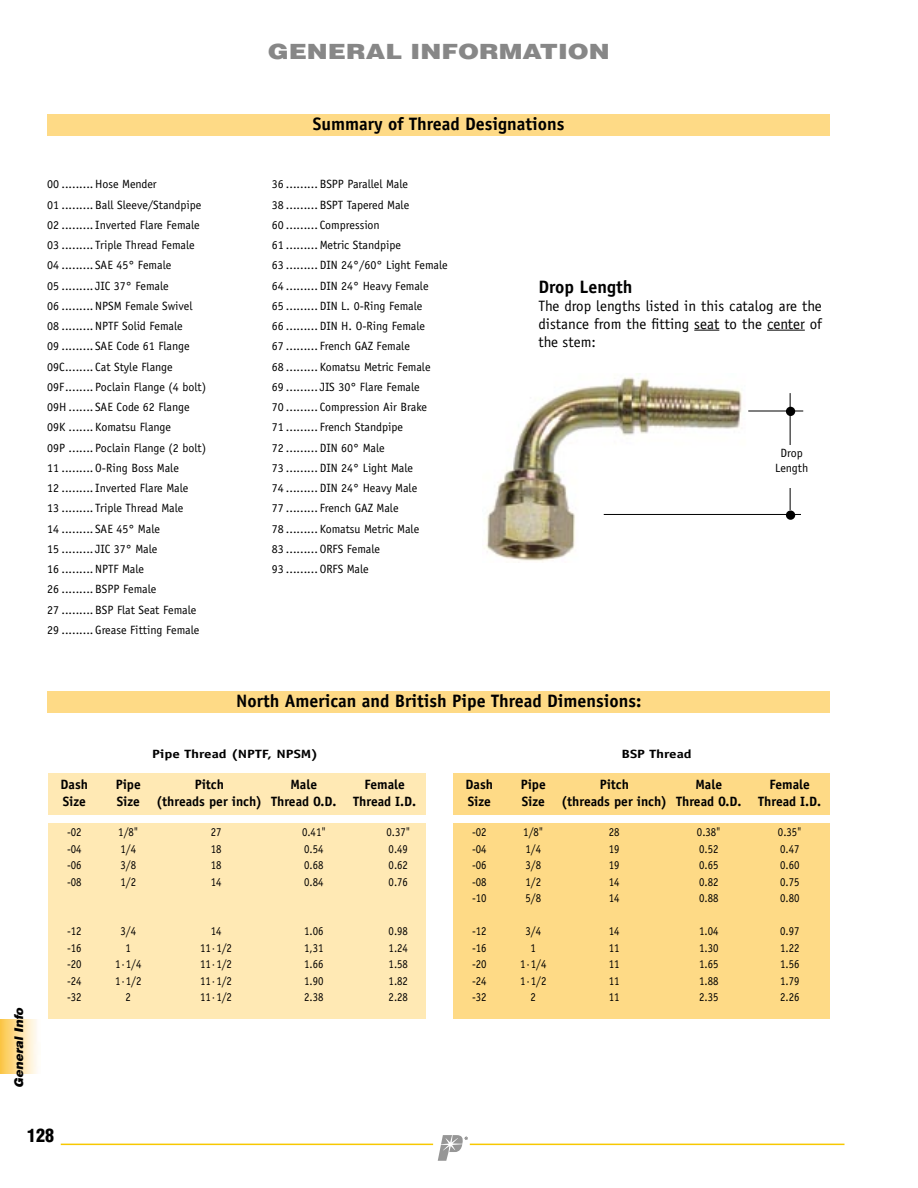
<style>
.page{position:relative;width:918px;height:1188px;background:#fff}
.page>*{position:absolute;margin:0;border:0;box-sizing:border-box;transform-origin:0 0}
.t1{font:900 21px "Helvetica";color:#878787;scale:1.2 1}
.t2{font:700 18px "Officina Sans";color:#000}
.t3{font:900 condensed 18px "Helvetica";color:#000}
.t4{font:15px/18px "Officina Sans";color:#000;text-align:justify}
.t5{font:700 13.5px "Officina Sans";color:#000}
.t6{font:12px/20.2px "Officina Sans";color:#000}
.t7{font:12px "Officina Sans";color:#000;scale:.9 1}
.t8{font:700 12px "Officina Sans";color:#000;scale:1.25 1}
.t9{font:italic 900 12px "Helvetica";color:#000}
</style>
<div class="page">
<img style="left:0;top:1020px;width:38px;height:54px">
<hr style="left:470px;top:1144px;width:375px;height:1px;background:#f7c800">
<svg style="left:438px;top:1135px;width:30px;height:26px"></svg>
<hr style="left:61px;top:1144px;width:372px;height:1px;background:#f7c800">
<div style="left:48px;top:774px;width:377px;height:41px;background:#ffe9b4"></div>
<div style="left:453px;top:774px;width:377px;height:41px;background:#feda86"></div>
<div style="left:48px;top:824px;width:377px;height:195px;background:#ffe9b4"></div>
<div style="left:453px;top:824px;width:377px;height:195px;background:#feda86"></div>
<div style="left:47px;top:692px;width:783px;height:21px;background:#feda86"></div>
<div style="left:47px;top:114px;width:783px;height:22px;background:#feda86"></div>
<img style="left:486px;top:374px;width:256px;height:188px">
<svg style="left:694px;top:330px;width:25px;height:1px"></svg>
<hr style="left:767px;top:330px;width:38px;height:1px;background:#000">
<hr style="left:790px;top:393px;width:1px;height:117px;background:#000">
<div style="left:785px;top:445px;width:12px;height:42px;background:#fff"></div>
<hr style="left:748px;top:411px;width:55px;height:1px;background:#000">
<div style="left:786px;top:407px;width:9px;height:9px;background:#000;border-radius:50%"></div>
<div style="left:786px;top:510px;width:9px;height:10px;background:#000;border-radius:50%"></div>
<hr style="left:604px;top:514px;width:197px;height:1px;background:#000">
<h1 class="t1" style="left:268px;top:37px;width:287px">GENERAL INFORMATION</h1>
<h2 class="t2" style="left:313px;top:113px;width:253px">Summary of Thread Designations</h2>
<p class="t6" style="left:47px;top:174px;width:160px">00 ......... Hose Mender<br>01 ......... Ball Sleeve/Standpipe<br>02 ......... Inverted Flare Female<br>03 ......... Triple Thread Female<br>04 ......... SAE 45° Female<br>05 ......... JIC 37° Female<br>06 ......... NPSM Female Swivel<br>08 ......... NPTF Solid Female<br>09 ......... SAE Code 61 Flange<br>09C ........ Cat Style Flange<br>09F ........ Poclain Flange (4 bolt)<br>09H ....... SAE Code 62 Flange<br>09K ....... Komatsu Flange<br>09P ....... Poclain Flange (2 bolt)<br>11 ......... O-Ring Boss Male<br>12 ......... Inverted Flare Male<br>13 ......... Triple Thread Male<br>14 ......... SAE 45° Male<br>15 ......... JIC 37° Male<br>16 ......... NPTF Male<br>26 ......... BSPP Female<br>27 ......... BSP Flat Seat Female<br>29 ......... Grease Fitting Female</p>
<p class="t6" style="left:272px;top:174px;width:178px">36 ......... BSPP Parallel Male<br>38 ......... BSPT Tapered Male<br>60 ......... Compression<br>61 ......... Metric Standpipe<br>63 ......... DIN 24°/60° Light Female<br>64 ......... DIN 24° Heavy Female<br>65 ......... DIN L. 0-Ring Female<br>66 ......... DIN H. O-Ring Female<br>67 ......... French GAZ Female<br>68 ......... Komatsu Metric Female<br>69 ......... JIS 30° Flare Female<br>70 ......... Compression Air Brake<br>71 ......... French Standpipe<br>72 ......... DIN 60° Male<br>73 ......... DIN 24° Light Male<br>74 ......... DIN 24° Heavy Male<br>77 ......... French GAZ Male<br>78 ......... Komatsu Metric Male<br>83 ......... ORFS Female<br>93 ......... ORFS Male</p>
<h2 class="t2" style="left:538px;top:275px;width:96px">Drop Length</h2>
<p class="t4" style="left:538px;top:297px;width:285px">The drop lengths listed in this catalog are the distance from the fitting seat to the center of the stem:</p>
<p class="t6" style="left:775px;top:445px;width:35px;line-height:15px;text-align:center">Drop<br>Length</p>
<h2 class="t2" style="left:236px;top:690px;width:407px">North American and British Pipe Thread Dimensions:</h2>
<p class="t8" style="left:152px;top:747px;width:134px">Pipe Thread (NPTF, NPSM)</p>
<p class="t8" style="left:621px;top:747px;width:58px">BSP Thread</p>
<p class="t9" style="left:11px;top:1088px;width:83px;rotate:-90deg">General Info</p>
<p class="t5" style="left:61px;top:776px;width:29px">Dash</p>
<p class="t5" style="left:116px;top:776px;width:27px">Pipe</p>
<p class="t5" style="left:195px;top:776px;width:31px">Pitch</p>
<p class="t5" style="left:290px;top:776px;width:28px">Male</p>
<p class="t5" style="left:365px;top:776px;width:42px">Female</p>
<p class="t5" style="left:466px;top:776px;width:29px">Dash</p>
<p class="t5" style="left:521px;top:776px;width:27px">Pipe</p>
<p class="t5" style="left:600px;top:776px;width:31px">Pitch</p>
<p class="t5" style="left:695px;top:776px;width:28px">Male</p>
<p class="t5" style="left:770px;top:776px;width:42px">Female</p>
<p class="t5" style="left:63px;top:793px;width:25px">Size</p>
<p class="t5" style="left:117px;top:793px;width:221px">Size (threads per inch) Thread O.D.</p>
<p class="t5" style="left:353px;top:793px;width:64px">Thread I.D.</p>
<p class="t5" style="left:468px;top:793px;width:25px">Size</p>
<p class="t5" style="left:522px;top:793px;width:221px">Size (threads per inch) Thread O.D.</p>
<p class="t5" style="left:758px;top:793px;width:64px">Thread I.D.</p>
<p class="t7" style="left:67px;top:825px;width:18px">-02</p>
<p class="t7" style="left:118px;top:825px;width:24px">1/8"</p>
<p class="t7" style="left:211px;top:825px;width:13px">27</p>
<p class="t7" style="left:302px;top:825px;width:28px">0.41"</p>
<p class="t7" style="left:386px;top:825px;width:28px">0.37"</p>
<p class="t7" style="left:472px;top:825px;width:18px">-02</p>
<p class="t7" style="left:523px;top:825px;width:24px">1/8"</p>
<p class="t7" style="left:609px;top:825px;width:14px">28</p>
<p class="t7" style="left:697px;top:825px;width:28px">0.38"</p>
<p class="t7" style="left:778px;top:825px;width:28px">0.35"</p>
<p class="t7" style="left:67px;top:842px;width:18px">-04</p>
<p class="t7" style="left:121px;top:842px;width:19px">1/4</p>
<p class="t7" style="left:211px;top:842px;width:13px">18</p>
<p class="t7" style="left:304px;top:842px;width:23px">0.54</p>
<p class="t7" style="left:389px;top:842px;width:23px">0.49</p>
<p class="t7" style="left:472px;top:842px;width:18px">-04</p>
<p class="t7" style="left:526px;top:842px;width:19px">1/4</p>
<p class="t7" style="left:609px;top:842px;width:14px">19</p>
<p class="t7" style="left:699px;top:842px;width:23px">0.52</p>
<p class="t7" style="left:780px;top:842px;width:23px">0.47</p>
<p class="t7" style="left:67px;top:858px;width:18px">-06</p>
<p class="t7" style="left:121px;top:858px;width:19px">3/8</p>
<p class="t7" style="left:211px;top:858px;width:13px">18</p>
<p class="t7" style="left:304px;top:858px;width:23px">0.68</p>
<p class="t7" style="left:389px;top:858px;width:23px">0.62</p>
<p class="t7" style="left:472px;top:858px;width:18px">-06</p>
<p class="t7" style="left:526px;top:858px;width:19px">3/8</p>
<p class="t7" style="left:609px;top:858px;width:14px">19</p>
<p class="t7" style="left:699px;top:858px;width:23px">0.65</p>
<p class="t7" style="left:780px;top:858px;width:23px">0.60</p>
<p class="t7" style="left:67px;top:875px;width:18px">-08</p>
<p class="t7" style="left:121px;top:875px;width:19px">1/2</p>
<p class="t7" style="left:211px;top:875px;width:13px">14</p>
<p class="t7" style="left:304px;top:875px;width:23px">0.84</p>
<p class="t7" style="left:389px;top:875px;width:23px">0.76</p>
<p class="t7" style="left:472px;top:875px;width:18px">-08</p>
<p class="t7" style="left:526px;top:875px;width:19px">1/2</p>
<p class="t7" style="left:609px;top:875px;width:14px">14</p>
<p class="t7" style="left:699px;top:875px;width:23px">0.82</p>
<p class="t7" style="left:780px;top:875px;width:23px">0.75</p>
<p class="t7" style="left:472px;top:891px;width:18px">-10</p>
<p class="t7" style="left:526px;top:891px;width:19px">5/8</p>
<p class="t7" style="left:609px;top:891px;width:14px">14</p>
<p class="t7" style="left:699px;top:891px;width:23px">0.88</p>
<p class="t7" style="left:780px;top:891px;width:23px">0.80</p>
<p class="t7" style="left:67px;top:924px;width:18px">-12</p>
<p class="t7" style="left:121px;top:924px;width:19px">3/4</p>
<p class="t7" style="left:211px;top:924px;width:13px">14</p>
<p class="t7" style="left:304px;top:924px;width:23px">1.06</p>
<p class="t7" style="left:389px;top:924px;width:23px">0.98</p>
<p class="t7" style="left:472px;top:924px;width:18px">-12</p>
<p class="t7" style="left:526px;top:924px;width:19px">3/4</p>
<p class="t7" style="left:609px;top:924px;width:14px">14</p>
<p class="t7" style="left:699px;top:924px;width:23px">1.04</p>
<p class="t7" style="left:780px;top:924px;width:23px">0.97</p>
<p class="t7" style="left:67px;top:941px;width:18px">-16</p>
<p class="t7" style="left:126px;top:941px;width:7px">1</p>
<p class="t7" style="left:200px;top:941px;width:37px">11·1/2</p>
<p class="t7" style="left:304px;top:941px;width:23px">1,31</p>
<p class="t7" style="left:389px;top:941px;width:23px">1.24</p>
<p class="t7" style="left:472px;top:941px;width:18px">-16</p>
<p class="t7" style="left:531px;top:941px;width:8px">1</p>
<p class="t7" style="left:609px;top:941px;width:14px">11</p>
<p class="t7" style="left:699px;top:941px;width:23px">1.30</p>
<p class="t7" style="left:780px;top:941px;width:23px">1.22</p>
<p class="t7" style="left:67px;top:957px;width:18px">-20</p>
<p class="t7" style="left:115px;top:957px;width:31px">1·1/4</p>
<p class="t7" style="left:200px;top:957px;width:37px">11·1/2</p>
<p class="t7" style="left:304px;top:957px;width:23px">1.66</p>
<p class="t7" style="left:389px;top:957px;width:23px">1.58</p>
<p class="t7" style="left:472px;top:957px;width:18px">-20</p>
<p class="t7" style="left:520px;top:957px;width:31px">1·1/4</p>
<p class="t7" style="left:609px;top:957px;width:14px">11</p>
<p class="t7" style="left:699px;top:957px;width:23px">1.65</p>
<p class="t7" style="left:780px;top:957px;width:23px">1.56</p>
<p class="t7" style="left:67px;top:974px;width:18px">-24</p>
<p class="t7" style="left:115px;top:974px;width:31px">1·1/2</p>
<p class="t7" style="left:200px;top:974px;width:37px">11·1/2</p>
<p class="t7" style="left:304px;top:974px;width:23px">1.90</p>
<p class="t7" style="left:389px;top:974px;width:23px">1.82</p>
<p class="t7" style="left:472px;top:974px;width:18px">-24</p>
<p class="t7" style="left:520px;top:974px;width:31px">1·1/2</p>
<p class="t7" style="left:609px;top:974px;width:14px">11</p>
<p class="t7" style="left:699px;top:974px;width:23px">1.88</p>
<p class="t7" style="left:780px;top:974px;width:23px">1.79</p>
<p class="t7" style="left:67px;top:990px;width:18px">-32</p>
<p class="t7" style="left:126px;top:990px;width:7px">2</p>
<p class="t7" style="left:200px;top:990px;width:37px">11·1/2</p>
<p class="t7" style="left:304px;top:990px;width:23px">2.38</p>
<p class="t7" style="left:389px;top:990px;width:23px">2.28</p>
<p class="t7" style="left:472px;top:990px;width:18px">-32</p>
<p class="t7" style="left:531px;top:990px;width:8px">2</p>
<p class="t7" style="left:609px;top:990px;width:14px">11</p>
<p class="t7" style="left:699px;top:990px;width:23px">2.35</p>
<p class="t7" style="left:780px;top:990px;width:23px">2.26</p>
<h2 class="t3" style="left:27px;top:1124px;width:28px">128</h2>
</div>
